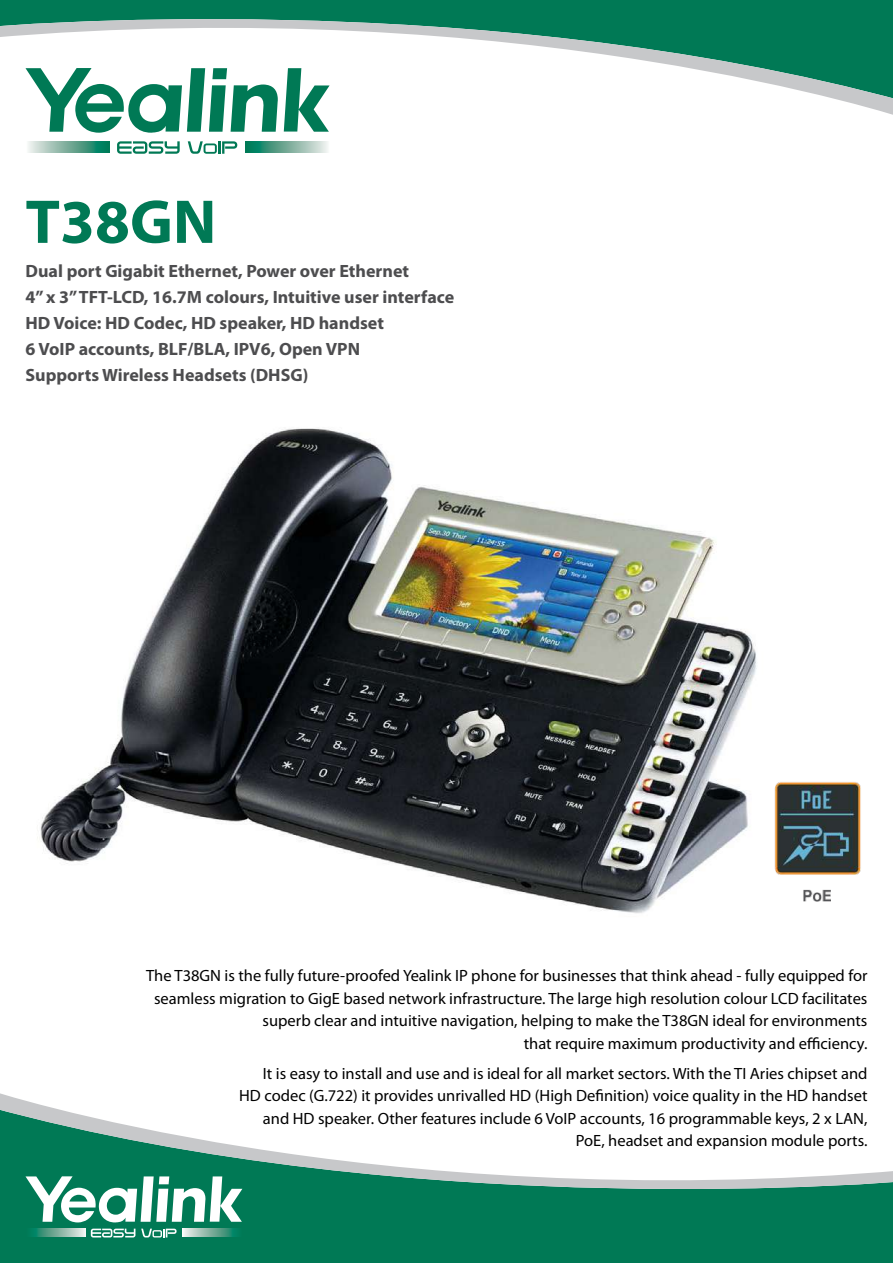
<style>
.page{position:relative;width:893px;height:1263px;background:#fff}
.page>*{position:absolute;margin:0;border:0;box-sizing:border-box;transform-origin:0 0}
.t1{font:700 62.4px "Myriad Pro";color:#007955}
.t2{font:700 17.85px/25.8px "Myriad Pro";color:#4d4d4f}
.t3{font:16.35px/22.5px "Myriad Pro";color:#000;text-align:right}
</style>
<div class="page">
<div style="left:0;top:1225px;width:893px;height:38px;background:#007955"></div>
<svg style="left:0;top:1093px;width:893px;height:132px"></svg>
<svg style="left:0;top:0;width:893px;height:115px"></svg>
<img style="left:37px;top:428px;width:720px;height:485px">
<svg style="left:91px;top:1228px;width:44px;height:9px"></svg>
<svg style="left:141px;top:1228px;width:36px;height:9px"></svg>
<svg style="left:26px;top:1229px;width:60px;height:8px"></svg>
<svg style="left:182px;top:1229px;width:60px;height:8px"></svg>
<svg style="left:26px;top:1176px;width:216px;height:46px"></svg>
<svg style="left:117px;top:141px;width:63px;height:13px"></svg>
<svg style="left:188px;top:141px;width:49px;height:13px"></svg>
<svg style="left:28px;top:142px;width:82px;height:11px"></svg>
<svg style="left:245px;top:142px;width:83px;height:11px"></svg>
<svg style="left:284px;top:68px;width:46px;height:64px"></svg>
<svg style="left:26px;top:68px;width:252px;height:65px"></svg>
<img style="left:774px;top:782px;width:87px;height:93px">
<img style="left:803px;top:889px;width:28px;height:13px">
<h1 class="t1" style="left:26px;top:187px;width:192px">T38GN</h1>
<p class="t2" style="left:26px;top:259px;width:430px">Dual port Gigabit Ethernet, Power over Ethernet<br>4” x 3” TFT-LCD, 16.7M colours, Intuitive user interface HD Voice: HD Codec, HD speaker, HD handset<br>6 VoIP accounts, BLF/BLA, IPV6, Open VPN<br>Supports Wireless Headsets (DHSG)</p>
<p class="t3" style="left:146px;top:965px;width:723px">The T38GN is the fully future-proofed Yealink IP phone for businesses that think ahead - fully equipped for seamless migration to GigE based network infrastructure. The large high resolution colour LCD facilitates superb clear and intuitive navigation, helping to make the T38GN ideal for environments<br>that require maximum productivity and efficiency.</p>
<p class="t3" style="left:239px;top:1062px;width:630px">It is easy to install and use and is ideal for all market sectors. With the TI Aries chipset and HD codec (G.722) it provides unrivalled HD (High Definition) voice quality in the HD handset and HD speaker. Other features include 6 VoIP accounts, 16 programmable keys, 2 x LAN, PoE, headset and expansion module ports.</p>
</div>
